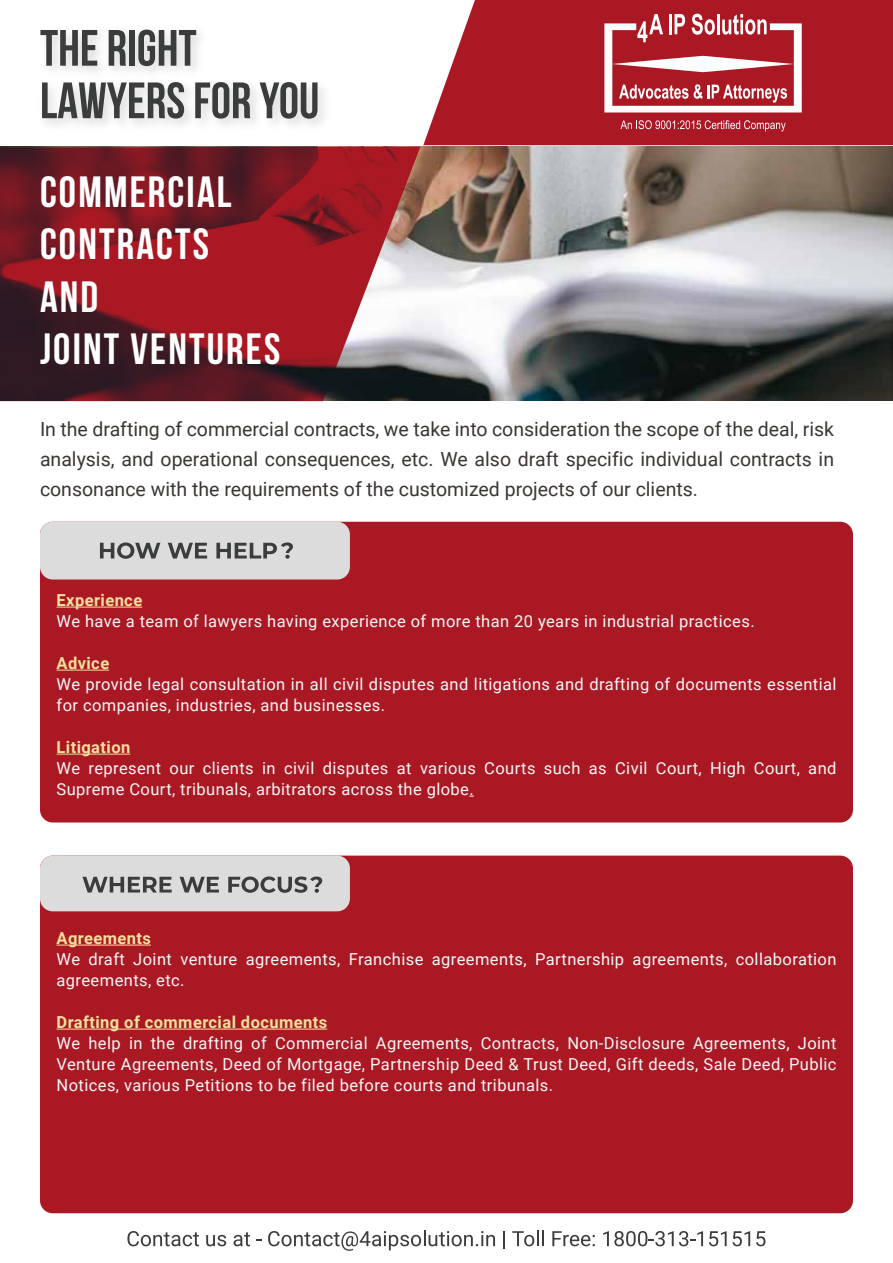
<style>
.page{position:relative;width:893px;height:1263px;background:#fff}
.page>*{position:absolute;margin:0;border:0;box-sizing:border-box;transform-origin:0 0}
.t1{font:700 51px/52.5px "Bebas Neue";color:#3b3c3c}
.t2{font:700 43.5px/52.5px "Bebas Neue";letter-spacing:.05em;color:#fff}
.t3{font:19.5px/30px "Roboto";color:#3b3634;text-align:justify}
.t4{font:16.5px/21px "Roboto";letter-spacing:.025em;color:#f6f7f8}
.t5{font:700 16.5px "Roboto";letter-spacing:.025em;color:#f9df9d}
</style>
<div class="page">
<img style="left:420px;top:147px;width:473px;height:254px">
<svg style="left:0;top:147px;width:420px;height:254px;background:#802730"></svg>
<div style="left:40px;top:522px;width:813px;height:300px;background:#aa1923;border-radius:13px"></div>
<div style="left:40px;top:522px;width:310px;height:57px;background:#dcdcdc;border-radius:13px"></div>
<hr style="left:57px;top:607px;width:85px;height:1px;background:#f9df9d">
<hr style="left:57px;top:670px;width:52px;height:1px;background:#f9df9d">
<hr style="left:57px;top:754px;width:73px;height:1px;background:#f9df9d">
<svg style="left:100px;top:542px;width:60px;height:17px"></svg>
<svg style="left:168px;top:543px;width:39px;height:15px"></svg>
<svg style="left:216px;top:542px;width:77px;height:17px"></svg>
<div style="left:40px;top:855px;width:813px;height:358px;background:#aa1923;border-radius:13px"></div>
<hr style="left:57px;top:945px;width:94px;height:1px;background:#f9df9d">
<hr style="left:57px;top:1029px;width:270px;height:1px;background:#f9df9d">
<div style="left:40px;top:855px;width:310px;height:56px;background:#dcdcdc;border-radius:13px"></div>
<svg style="left:82px;top:877px;width:90px;height:15px"></svg>
<svg style="left:180px;top:877px;width:39px;height:15px"></svg>
<svg style="left:228px;top:876px;width:94px;height:17px"></svg>
<svg style="left:127px;top:1231px;width:72px;height:15px"></svg>
<svg style="left:206px;top:1235px;width:20px;height:11px"></svg>
<svg style="left:234px;top:1232px;width:16px;height:14px"></svg>
<svg style="left:268px;top:1230px;width:227px;height:21px"></svg>
<svg style="left:503px;top:1231px;width:2px;height:18px"></svg>
<svg style="left:512px;top:1230px;width:32px;height:16px"></svg>
<svg style="left:552px;top:1231px;width:43px;height:15px"></svg>
<svg style="left:603px;top:1231px;width:100px;height:15px"></svg>
<svg style="left:709px;top:1231px;width:41px;height:15px"></svg>
<svg style="left:756px;top:1231px;width:9px;height:15px"></svg>
<svg style="left:423px;top:0;width:470px;height:145px;background:#b12c35"></svg>
<svg style="left:604px;top:14px;width:198px;height:98px"></svg>
<svg style="left:620px;top:120px;width:166px;height:12px;background:#bb4850"></svg>
<h1 class="t1" style="left:40px;top:21px;width:281px">THE RIGHT<br>LAWyERS FOR YOU</h1>
<h2 class="t2" style="left:40px;top:165px;width:242px">COMMERCIAL<br>CONTRACTS<br>AND<br>JOINT VENTURES</h2>
<p class="t3" style="left:40px;top:414px;width:796px">In the drafting of commercial contracts, we take into consideration the scope of the deal, risk analysis, and operational consequences, etc. We also draft specific individual contracts in consonance with the requirements of the customized projects of our clients.</p>
<p class="t5" style="left:57px;top:588px;width:87px">Experience</p>
<p class="t4" style="left:57px;top:610px;width:700px">We have a team of lawyers having experience of more than 20 years in industrial practices.</p>
<p class="t5" style="left:57px;top:651px;width:54px">Advice</p>
<p class="t4" style="left:57px;top:673px;width:781px">We provide legal consultation in all civil disputes and litigations and drafting of documents essential for companies, industries, and businesses.</p>
<p class="t5" style="left:57px;top:735px;width:75px">Litigation</p>
<p class="t4" style="left:57px;top:757px;width:781px">We represent our clients in civil disputes at various Courts such as Civil Court, High Court, and<br>Supreme Court, tribunals, arbitrators across the globe.</p>
<p class="t5" style="left:57px;top:926px;width:96px">Agreements</p>
<p class="t4" style="left:57px;top:948px;width:781px">We draft Joint venture agreements, Franchise agreements, Partnership agreements, collaboration agreements, etc.</p>
<p class="t5" style="left:57px;top:1010px;width:272px">Drafting of commercial documents</p>
<p class="t4" style="left:57px;top:1032px;width:781px;text-align:justify">We help in the drafting of Commercial Agreements, Contracts, Non-Disclosure Agreements, Joint Venture Agreements, Deed of Mortgage, Partnership Deed &amp; Trust Deed, Gift deeds, Sale Deed, Public Notices, various Petitions to be filed before courts and tribunals.</p>
</div>
